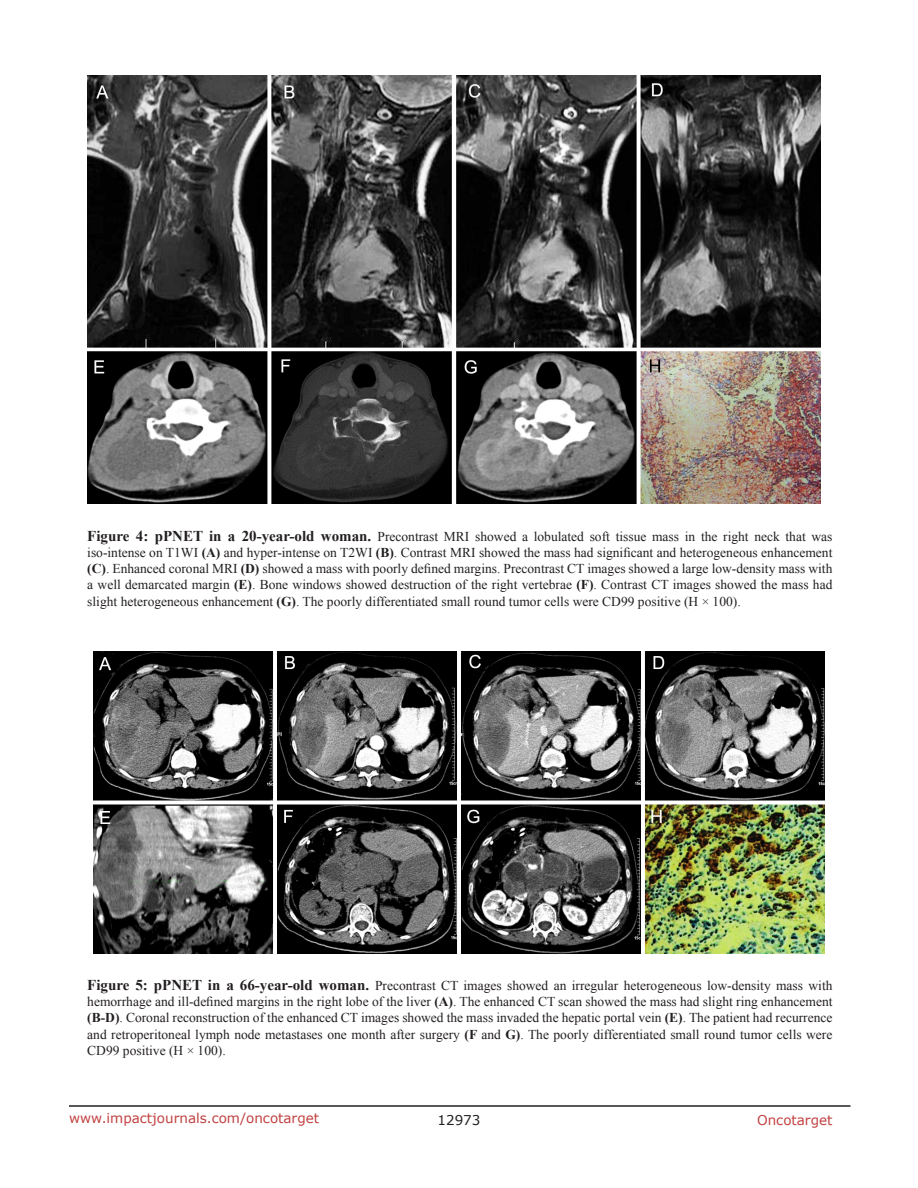
<style>
.page{position:relative;width:918px;height:1188px;background:#fff}
.page>*{position:absolute;margin:0;border:0;box-sizing:border-box;transform-origin:0 0}
.FigureText{font:13.5px/16.2px "Times New Roman";color:#231f20;text-align:justify}
.t1{font:13.5px "Verdana";color:#c24141}
.t2{font:13.5px "Verdana";color:#231f20}
.s1{font-weight:700;font-size:15px}
.s2{font-weight:700}
</style>
<div class="page">
<hr style="left:69px;top:1105px;width:781px;height:2px;background:#231f20">
<img style="left:87px;top:76px;width:734px;height:427px">
<img style="left:93px;top:651px;width:732px;height:302px">
<p class="FigureText" style="left:87px;top:528px;width:747px"><span class="s1">Figure 4: pPNET in a 20-year-old woman.</span> Precontrast MRI showed a lobulated soft tissue mass in the right neck that was iso-intense on T1WI <span class="s2">(A)</span> and hyper-intense on T2WI <span class="s2">(B)</span>. Contrast MRI showed the mass had significant and heterogeneous enhancement <span class="s2">(C)</span>. Enhanced coronal MRI <span class="s2">(D)</span> showed a mass with poorly defined margins. Precontrast CT images showed a large low-density mass with a well demarcated margin <span class="s2">(E)</span>. Bone windows showed destruction of the right vertebrae <span class="s2">(F)</span>. Contrast CT images showed the mass had slight heterogeneous enhancement <span class="s2">(G)</span>. The poorly differentiated small round tumor cells were CD99 positive (H × 100).</p>
<p class="FigureText" style="left:87px;top:977px;width:747px"><span class="s1">Figure 5: pPNET in a 66-year-old woman.</span> Precontrast CT images showed an irregular heterogeneous low-density mass with hemorrhage and ill-defined margins in the right lobe of the liver <span class="s2">(A)</span>. The enhanced CT scan showed the mass had slight ring enhancement <span class="s2">(B-D)</span>. Coronal reconstruction of the enhanced CT images showed the mass invaded the hepatic portal vein <span class="s2">(E)</span>. The patient had recurrence and retroperitoneal lymph node metastases one month after surgery <span class="s2">(F</span> and <span class="s2">G)</span>. The poorly differentiated small round tumor cells were CD99 positive (H × 100).</p>
<p class="t1" style="left:69px;top:1109px;width:252px">www.impactjournals.com/oncotarget</p>
<p class="t2" style="left:438px;top:1111px;width:44px">12973</p>
<p class="t1" style="left:757px;top:1111px;width:77px">Oncotarget</p>
</div>
